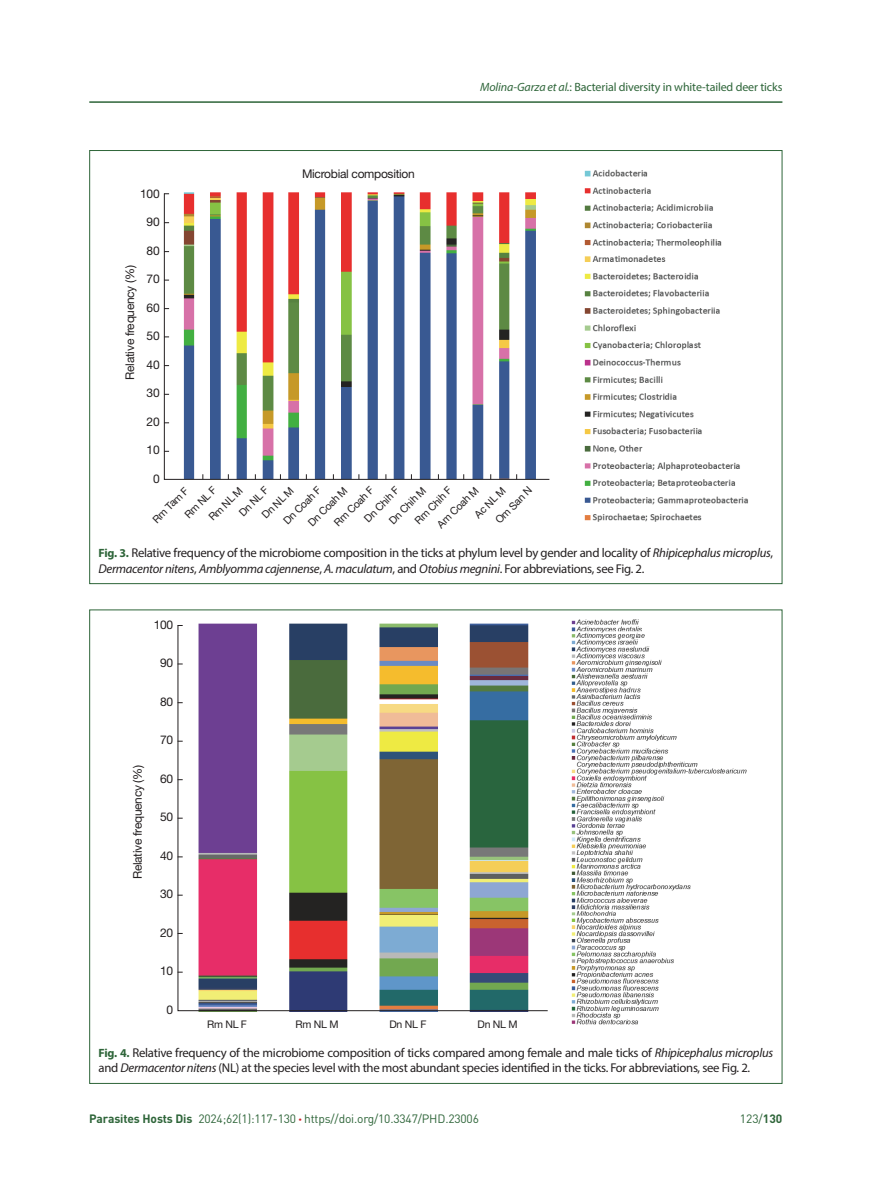
<style>
.page{position:relative;width:893px;height:1191px;background:#fff}
.page>*{position:absolute;margin:0;border:0;box-sizing:border-box;transform-origin:0 0}
.표_제목__그림_설명{font:12.75px/15.3px "Myriad Pro";letter-spacing:-.025em;color:#231f20}
.그림_지문_8pt{font:12px "Helvetica Neue LT Std";letter-spacing:-.025em;color:#231f20}
.t1{font:12px "DIN Pro";letter-spacing:-.015em;color:#2e6539}
.t2{font:12px "Myriad Pro";letter-spacing:-.01em;color:#2e6539}
.그림_지문_8pt-2{font:10.5px "Helvetica Neue LT Std";letter-spacing:-.025em;color:#231f20}
.s1{font-style:italic}
.s2{font-weight:700;font-size:12px;color:#2e6539}
.s3{font-weight:700}
.s4{font-family:"Helvetica Neue LT";font-weight:700;font-stretch:condensed;color:#d1232a}
</style>
<div class="page">
<hr style="left:89px;top:101px;width:693px;height:2px;background:#2e6539">
<img style="left:584px;top:169px;width:164px;height:353px">
<svg style="left:164px;top:193px;width:386px;height:287px"></svg>
<img style="left:571px;top:619px;width:176px;height:406px">
<svg style="left:177px;top:624px;width:371px;height:387px"></svg>
<p class="그림_지문_8pt" style="left:140px;top:186px;width:21px">100</p>
<p class="그림_지문_8pt" style="left:147px;top:215px;width:15px">90</p>
<p class="그림_지문_8pt" style="left:147px;top:243px;width:15px">80</p>
<p class="그림_지문_8pt" style="left:147px;top:272px;width:15px">70</p>
<p class="그림_지문_8pt" style="left:147px;top:300px;width:15px">60</p>
<p class="그림_지문_8pt" style="left:147px;top:329px;width:15px">50</p>
<p class="그림_지문_8pt" style="left:147px;top:357px;width:15px">40</p>
<p class="그림_지문_8pt" style="left:147px;top:386px;width:15px">30</p>
<p class="그림_지문_8pt" style="left:147px;top:414px;width:15px">20</p>
<p class="그림_지문_8pt" style="left:147px;top:443px;width:15px">10</p>
<p class="그림_지문_8pt" style="left:153px;top:471px;width:8px">0</p>
<p class="그림_지문_8pt" style="left:123px;top:379px;width:116px;rotate:-90deg">Relative frequency (%)</p>
<p class="그림_지문_8pt" style="left:302px;top:166px;width:114px">Microbial composition</p>
<p class="t2" style="left:480px;top:79px;width:304px"><span class="s1">Molina-Garza et al.</span>: Bacterial diversity in white-tailed deer ticks</p>
<p class="그림_지문_8pt-2" style="left:331px;top:520px;width:52px;rotate:-45deg">Rm Coah F</p>
<p class="그림_지문_8pt-2" style="left:281px;top:518px;width:50px;rotate:-45deg">Dn Coah F</p>
<p class="그림_지문_8pt-2" style="left:362px;top:515px;width:46px;rotate:-45deg">Dn Chih F</p>
<p class="그림_지문_8pt-2" style="left:182px;top:512px;width:41px;rotate:-45deg">Rm NL F</p>
<p class="그림_지문_8pt-2" style="left:236px;top:510px;width:38px;rotate:-45deg">Dn NL F</p>
<p class="그림_지문_8pt-2" style="left:412px;top:517px;width:49px;rotate:-45deg">Rm Chih F</p>
<p class="그림_지문_8pt-2" style="left:150px;top:516px;width:47px;rotate:-45deg">Rm Tam F</p>
<p class="그림_지문_8pt-2" style="left:493px;top:517px;width:48px;rotate:-45deg">Om San N</p>
<p class="그림_지문_8pt-2" style="left:386px;top:517px;width:49px;rotate:-45deg">Dn Chih M</p>
<p class="그림_지문_8pt-2" style="left:434px;top:522px;width:55px;rotate:-45deg">Am Coah M</p>
<p class="그림_지문_8pt-2" style="left:472px;top:512px;width:41px;rotate:-45deg">Ac NL M</p>
<p class="그림_지문_8pt-2" style="left:206px;top:514px;width:44px;rotate:-45deg">Rm NL M</p>
<p class="그림_지문_8pt-2" style="left:259px;top:512px;width:42px;rotate:-45deg">Dn NL M</p>
<p class="그림_지문_8pt-2" style="left:306px;top:520px;width:52px;rotate:-45deg">Dn Coah M</p>
<p class="표_제목__그림_설명" style="left:99px;top:545px;width:676px"><span class="s2">Fig. 3.</span> Relative frequency of the microbiome composition in the ticks at phylum level by gender and locality of <span class="s1">Rhipicephalus microplus</span>,<br><span class="s1">Dermacentor nitens</span>, <span class="s1">Amblyomma cajennense</span>, <span class="s1">A. maculatum</span>, and <span class="s1">Otobius megnini</span>. For abbreviations, see Fig. 2.</p>
<p class="그림_지문_8pt" style="left:130px;top:879px;width:116px;rotate:-90deg">Relative frequency (%)</p>
<p class="그림_지문_8pt" style="left:154px;top:617px;width:21px">100</p>
<p class="그림_지문_8pt" style="left:160px;top:656px;width:15px">90</p>
<p class="그림_지문_8pt" style="left:160px;top:694px;width:15px">80</p>
<p class="그림_지문_8pt" style="left:160px;top:733px;width:15px">70</p>
<p class="그림_지문_8pt" style="left:160px;top:771px;width:15px">60</p>
<p class="그림_지문_8pt" style="left:160px;top:810px;width:15px">50</p>
<p class="그림_지문_8pt" style="left:160px;top:848px;width:15px">40</p>
<p class="그림_지문_8pt" style="left:160px;top:886px;width:15px">30</p>
<p class="그림_지문_8pt" style="left:160px;top:925px;width:15px">20</p>
<p class="그림_지문_8pt" style="left:160px;top:963px;width:15px">10</p>
<p class="그림_지문_8pt" style="left:167px;top:1002px;width:8px">0</p>
<p class="그림_지문_8pt-2" style="left:207px;top:1017px;width:41px">Rm NL F</p>
<p class="그림_지문_8pt-2" style="left:296px;top:1017px;width:44px">Rm NL M</p>
<p class="그림_지문_8pt-2" style="left:389px;top:1017px;width:38px">Dn NL F</p>
<p class="그림_지문_8pt-2" style="left:478px;top:1017px;width:42px">Dn NL M</p>
<p class="표_제목__그림_설명" style="left:99px;top:1045px;width:676px"><span class="s2">Fig. 4.</span> Relative frequency of the microbiome composition of ticks compared among female and male ticks of <span class="s1">Rhipicephalus microplus </span>and <span class="s1">Dermacentor nitens</span> (NL) at the species level with the most abundant species identified in the ticks. For abbreviations, see Fig. 2.</p>
<p class="t1" style="left:89px;top:1110px;width:391px"><span class="s3">Parasites Hosts Dis</span> 2024;62(1):117-130 <span class="s4">∙</span> https//doi.org/10.3347/PHD.23006</p>
<p class="t1" style="left:740px;top:1110px;width:44px">123/<span class="s3">130</span></p>
</div>
